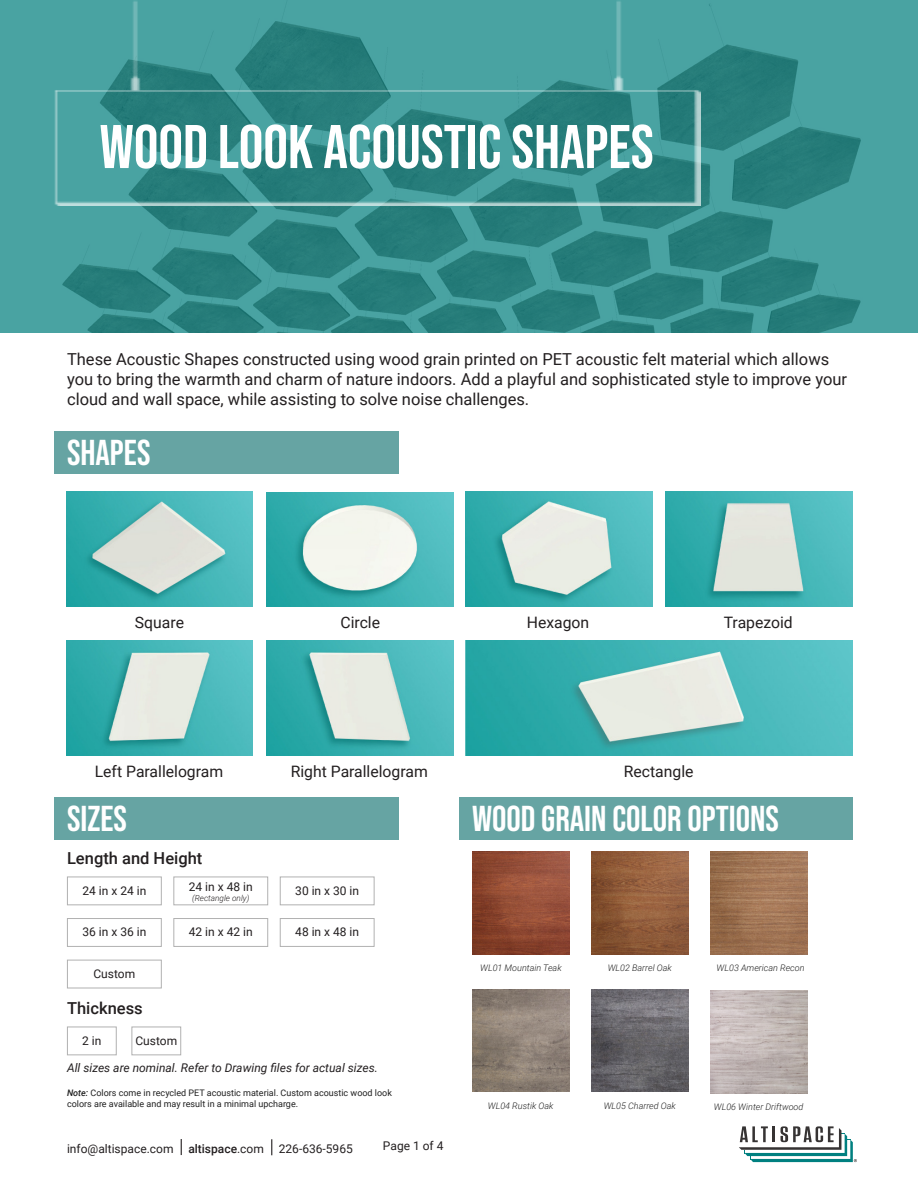
<style>
.page{position:relative;width:918px;height:1188px;background:#fff}
.page>*{position:absolute;margin:0;border:0;box-sizing:border-box;transform-origin:0 0}
.t1{font:61.5px "Bebas Neue";color:#fff}
.t2{font:36px "Bebas Neue";color:#fff}
.t3{font:16.5px/19.8px "Roboto";color:#231f20}
.t4{font:500 16.5px "Roboto";color:#231f20}
.t5{font:15.75px "Roboto";color:#231f20}
.t6{font:12px "Roboto";color:#231f20}
.t7{font:italic 12px "Roboto";color:#231f20}
.t8{font:9px/10.8px "Roboto";color:#202020}
.t9{font:italic 300 9px "Roboto";color:#202020}
.t10{font:italic 300 8.25px "Roboto";color:#231f20}
.s1{font-weight:500;font-style:italic}
.s2{font-weight:500}
</style>
<div class="page">
<svg style="left:181px;top:1139px;width:1px;height:16px"></svg>
<svg style="left:271px;top:1139px;width:1px;height:16px"></svg>
<svg style="left:0;top:0;width:918px;height:333px;background:#38918f"></svg>
<svg style="left:739px;top:1126px;width:118px;height:36px"></svg>
<img style="left:54px;top:0;width:646px;height:206px">
<div style="left:67px;top:1027px;width:50px;height:28px;border:1px solid #b1b1b1"></div>
<div style="left:132px;top:1027px;width:49px;height:28px;border:1px solid #b1b1b1"></div>
<div style="left:67px;top:918px;width:95px;height:29px;border:1px solid #b1b1b1"></div>
<div style="left:173px;top:918px;width:95px;height:29px;border:1px solid #b1b1b1"></div>
<div style="left:280px;top:918px;width:95px;height:29px;border:1px solid #b1b1b1"></div>
<div style="left:54px;top:797px;width:345px;height:42px;background:#66a4a3"></div>
<div style="left:67px;top:877px;width:95px;height:28px;border:1px solid #b1b1b1"></div>
<div style="left:280px;top:877px;width:95px;height:28px;border:1px solid #b1b1b1"></div>
<div style="left:173px;top:877px;width:95px;height:28px;border:1px solid #b1b1b1"></div>
<div style="left:67px;top:960px;width:95px;height:28px;border:1px solid #b1b1b1"></div>
<div style="left:459px;top:797px;width:393px;height:42px;background:#66a4a3"></div>
<img style="left:472px;top:851px;width:98px;height:103px">
<img style="left:591px;top:851px;width:97px;height:103px">
<img style="left:710px;top:851px;width:97px;height:103px">
<img style="left:472px;top:989px;width:97px;height:103px">
<img style="left:591px;top:989px;width:97px;height:103px">
<img style="left:710px;top:990px;width:97px;height:103px">
<div style="left:54px;top:432px;width:345px;height:42px;background:#66a4a3"></div>
<img style="left:266px;top:492px;width:187px;height:115px">
<img style="left:266px;top:641px;width:187px;height:115px">
<img style="left:66px;top:492px;width:187px;height:114px">
<img style="left:66px;top:641px;width:187px;height:115px">
<img style="left:465px;top:641px;width:387px;height:114px">
<img style="left:665px;top:492px;width:187px;height:115px">
<img style="left:465px;top:492px;width:187px;height:115px">
<p class="t1" style="left:100px;top:112px;width:556px">WOOD LOOK ACOUSTIC SHAPES</p>
<p class="t3" style="left:67px;top:349px;width:782px">These Acoustic Shapes constructed using wood grain printed on PET acoustic felt material which allows you to bring the warmth and charm of nature indoors. Add a playful and sophisticated style to improve your cloud and wall space, while assisting to solve noise challenges.</p>
<p class="t2" style="left:67px;top:433px;width:85px">SHAPES</p>
<p class="t5" style="left:135px;top:611px;width:51px">Square</p>
<p class="t5" style="left:340px;top:611px;width:41px">Circle</p>
<p class="t5" style="left:527px;top:611px;width:64px">Hexagon</p>
<p class="t5" style="left:724px;top:611px;width:70px">Trapezoid</p>
<p class="t5" style="left:95px;top:760px;width:130px">Left Parallelogram</p>
<p class="t5" style="left:291px;top:760px;width:139px">Right Parallelogram</p>
<p class="t5" style="left:624px;top:760px;width:71px">Rectangle</p>
<p class="t2" style="left:67px;top:798px;width:61px">SIZES</p>
<p class="t4" style="left:67px;top:847px;width:137px">Length and Height</p>
<p class="t6" style="left:189px;top:878px;width:65px">24 in x 48 in</p>
<p class="t10" style="left:192px;top:892px;width:59px">(Rectangle only)</p>
<p class="t6" style="left:82px;top:882px;width:65px">24 in x 24 in</p>
<p class="t6" style="left:295px;top:882px;width:65px">30 in x 30 in</p>
<p class="t6" style="left:82px;top:924px;width:65px">36 in x 36 in</p>
<p class="t6" style="left:189px;top:924px;width:65px">42 in x 42 in</p>
<p class="t6" style="left:93px;top:965px;width:43px">Custom</p>
<p class="t6" style="left:295px;top:924px;width:65px">48 in x 48 in</p>
<p class="t4" style="left:67px;top:996px;width:77px">Thickness</p>
<p class="t6" style="left:82px;top:1032px;width:21px">2 in</p>
<p class="t6" style="left:135px;top:1032px;width:43px">Custom</p>
<p class="t7" style="left:67px;top:1060px;width:312px">All sizes are nominal. Refer to Drawing files for actual sizes.</p>
<p class="t8" style="left:67px;top:1087px;width:326px"><span class="s1">Note:</span> Colors come in recycled PET acoustic material. Custom acoustic wood look colors are available and may result in a minimal upcharge.</p>
<p class="t6" style="left:67px;top:1140px;width:287px">info@altispace.com <span class="s2">altispace</span>.com 226-636-5965</p>
<p class="t6" style="left:383px;top:1137px;width:62px">Page 1 of 4</p>
<p class="t2" style="left:472px;top:798px;width:309px">WOOD GRAIN COLOR OPTIONS</p>
<p class="t9" style="left:480px;top:962px;width:83px">WL01 Mountain Teak</p>
<p class="t9" style="left:608px;top:962px;width:66px">WL02 Barrel Oak</p>
<p class="t9" style="left:717px;top:962px;width:89px">WL03 American Recon</p>
<p class="t9" style="left:488px;top:1099px;width:67px">WL04 Rustik Oak</p>
<p class="t9" style="left:604px;top:1099px;width:74px">WL05 Charred Oak</p>
<p class="t9" style="left:714px;top:1101px;width:91px">WL06 Winter Driftwood</p>
</div>
